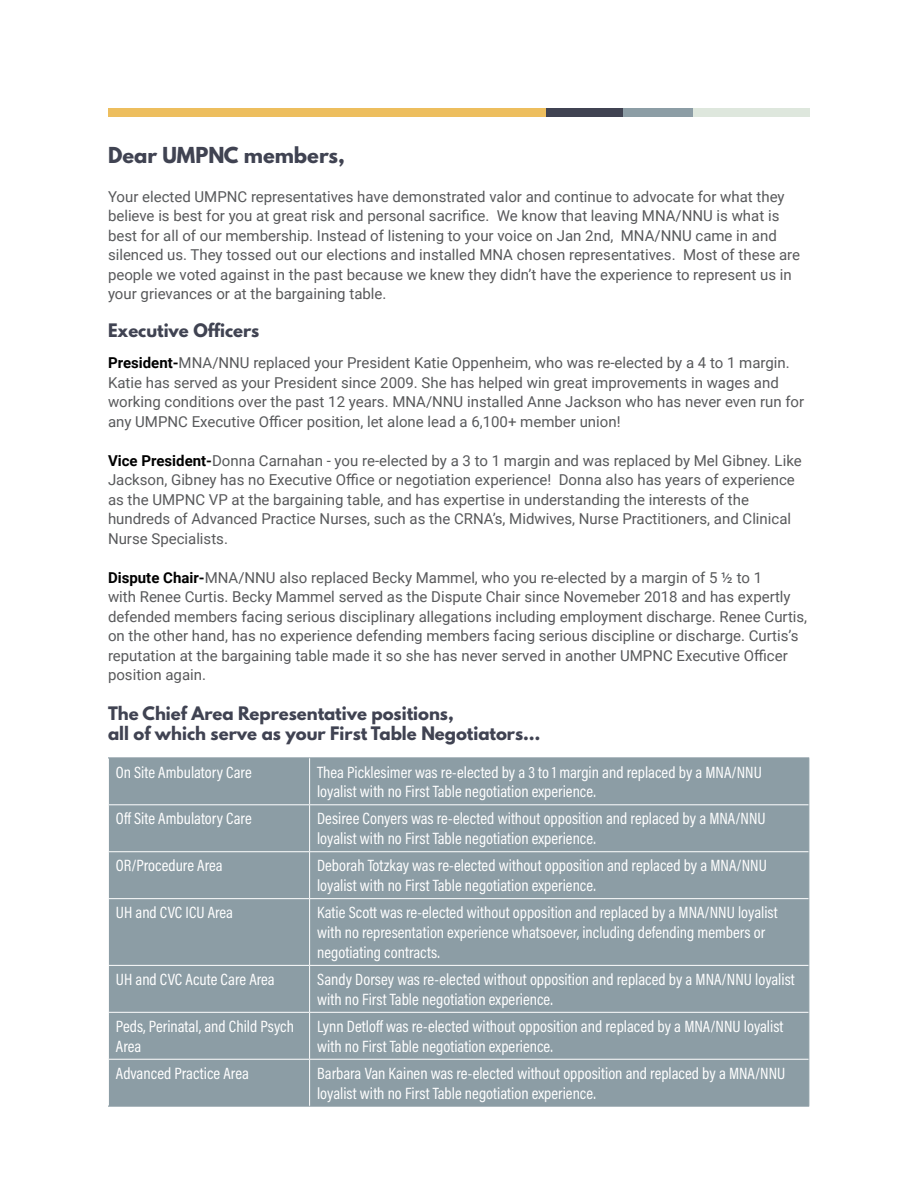
<style>
.page{position:relative;width:918px;height:1188px;background:#fff}
.page>*{position:absolute;margin:0;border:0;box-sizing:border-box;transform-origin:0 0}
.t1{font:700 19.5px "League Spartan";color:#404352}
.t2{font:16.5px/19.8px "Acumin Variable Concept";color:#fff}
.t3{font:700 16.5px/19.8px "League Spartan";color:#404352}
.t4{font:15px/19.5px "Roboto";color:#58595b}
.s1{font-weight:700;color:#000}
</style>
<div class="page">
<div style="left:108px;top:108px;width:702px;height:9px;background:#dee7dd"></div>
<div style="left:108px;top:108px;width:585px;height:9px;background:#8c9da5"></div>
<div style="left:109px;top:759px;width:699px;height:347px;background:#8c9da5"></div>
<hr style="left:108px;top:758px;width:202px;height:1px;background:#8c9da5">
<hr style="left:310px;top:758px;width:499px;height:1px;background:#8c9da5">
<hr style="left:808px;top:758px;width:1px;height:47px;background:#8c9da5">
<hr style="left:808px;top:805px;width:1px;height:47px;background:#8c9da5">
<hr style="left:808px;top:852px;width:1px;height:47px;background:#8c9da5">
<hr style="left:808px;top:899px;width:1px;height:66px;background:#8c9da5">
<hr style="left:808px;top:965px;width:1px;height:47px;background:#8c9da5">
<hr style="left:808px;top:1012px;width:1px;height:47px;background:#8c9da5">
<hr style="left:808px;top:1059px;width:1px;height:47px;background:#8c9da5">
<hr style="left:108px;top:1106px;width:202px;height:1px;background:#8c9da5">
<hr style="left:310px;top:1106px;width:499px;height:1px;background:#8c9da5">
<hr style="left:309px;top:758px;width:1px;height:46px;background:#fff">
<hr style="left:108px;top:804px;width:202px;height:1px;background:#fff">
<hr style="left:310px;top:804px;width:498px;height:1px;background:#fff">
<hr style="left:309px;top:805px;width:1px;height:46px;background:#fff">
<hr style="left:108px;top:851px;width:202px;height:1px;background:#fff">
<hr style="left:310px;top:851px;width:498px;height:1px;background:#fff">
<hr style="left:309px;top:852px;width:1px;height:46px;background:#fff">
<hr style="left:108px;top:898px;width:202px;height:1px;background:#fff">
<hr style="left:310px;top:898px;width:498px;height:1px;background:#fff">
<hr style="left:309px;top:899px;width:1px;height:66px;background:#fff">
<hr style="left:108px;top:965px;width:202px;height:1px;background:#fff">
<hr style="left:310px;top:965px;width:498px;height:1px;background:#fff">
<hr style="left:309px;top:966px;width:1px;height:46px;background:#fff">
<hr style="left:108px;top:1012px;width:202px;height:1px;background:#fff">
<hr style="left:310px;top:1012px;width:498px;height:1px;background:#fff">
<hr style="left:309px;top:1013px;width:1px;height:46px;background:#fff">
<hr style="left:108px;top:1059px;width:202px;height:1px;background:#fff">
<hr style="left:310px;top:1059px;width:498px;height:1px;background:#fff">
<hr style="left:309px;top:1060px;width:1px;height:46px;background:#fff">
<div style="left:108px;top:108px;width:515px;height:9px;background:#404352"></div>
<div style="left:108px;top:108px;width:437px;height:9px;background:#edbe5e"></div>
<p class="t1" style="left:108px;top:139px;width:238px">Dear UMPNC members,</p>
<p class="t4" style="left:108px;top:186px;width:694px">Your elected UMPNC representatives have demonstrated valor and continue to advocate for what they believe is best for you at great risk and personal sacrifice. We know that leaving MNA/NNU is what is best for all of our membership. Instead of listening to your voice on Jan 2nd, MNA/NNU came in and silenced us. They tossed out our elections and installed MNA chosen representatives. Most of these are people we voted against in the past because we knew they didn’t have the experience to represent us in your grievances or at the bargaining table.</p>
<p class="t3" style="left:108px;top:320px;width:153px">Executive Officers</p>
<p class="t4" style="left:108px;top:353px;width:698px"><span class="s1">President-</span>MNA/NNU replaced your President Katie Oppenheim, who was re-elected by a 4 to 1 margin.<br>Katie has served as your President since 2009. She has helped win great improvements in wages and working conditions over the past 12 years. MNA/NNU installed Anne Jackson who has never even run for any UMPNC Executive Officer position, let alone lead a 6,100+ member union!</p>
<p class="t4" style="left:108px;top:450px;width:695px"><span class="s1">Vice President-</span>Donna Carnahan - you re-elected by a 3 to 1 margin and was replaced by Mel Gibney. Like Jackson, Gibney has no Executive Office or negotiation experience! Donna also has years of experience as the UMPNC VP at the bargaining table, and has expertise in understanding the interests of the hundreds of Advanced Practice Nurses, such as the CRNA’s, Midwives, Nurse Practitioners, and Clinical Nurse Specialists.</p>
<p class="t4" style="left:108px;top:567px;width:701px"><span class="s1">Dispute Chair-</span>MNA/NNU also replaced Becky Mammel, who you re-elected by a margin of 5 ½ to 1<br>with Renee Curtis. Becky Mammel served as the Dispute Chair since Novemeber 2018 and has expertly defended members facing serious disciplinary allegations including employment discharge. Renee Curtis, on the other hand, has no experience defending members facing serious discipline or discharge. Curtis’s reputation at the bargaining table made it so she has never served in another UMPNC Executive Officer position again.</p>
<p class="t3" style="left:108px;top:703px;width:434px">The Chief Area Representative positions,<br>all of which serve as your First Table Negotiators…</p>
<p class="t2" style="left:116px;top:761px;width:137px">On Site Ambulatory Care</p>
<p class="t2" style="left:317px;top:761px;width:446px">Thea Picklesimer was re-elected by a 3 to 1 margin and replaced by a MNA/NNU loyalist with no First Table negotiation experience.</p>
<p class="t2" style="left:116px;top:808px;width:137px">Off Site Ambulatory Care</p>
<p class="t2" style="left:317px;top:808px;width:450px">Desiree Conyers was re-elected without opposition and replaced by a MNA/NNU loyalist with no First Table negotiation experience.</p>
<p class="t2" style="left:116px;top:855px;width:108px">OR/Procedure Area</p>
<p class="t2" style="left:317px;top:855px;width:451px">Deborah Totzkay was re-elected without opposition and replaced by a MNA/NNU loyalist with no First Table negotiation experience.</p>
<p class="t2" style="left:116px;top:902px;width:119px">UH and CVC ICU Area</p>
<p class="t2" style="left:317px;top:902px;width:462px">Katie Scott was re-elected without opposition and replaced by a MNA/NNU loyalist with no representation experience whatsoever, including defending members or negotiating contracts.</p>
<p class="t2" style="left:116px;top:969px;width:160px">UH and CVC Acute Care Area</p>
<p class="t2" style="left:317px;top:969px;width:479px">Sandy Dorsey was re-elected without opposition and replaced by a MNA/NNU loyalist with no First Table negotiation experience.</p>
<p class="t2" style="left:116px;top:1016px;width:180px">Peds, Perinatal, and Child Psych<br>Area</p>
<p class="t2" style="left:317px;top:1016px;width:468px">Lynn Detloff was re-elected without opposition and replaced by a MNA/NNU loyalist with no First Table negotiation experience.</p>
<p class="t2" style="left:116px;top:1063px;width:135px">Advanced Practice Area</p>
<p class="t2" style="left:317px;top:1063px;width:470px">Barbara Van Kainen was re-elected without opposition and replaced by a MNA/NNU loyalist with no First Table negotiation experience.</p>
</div>
